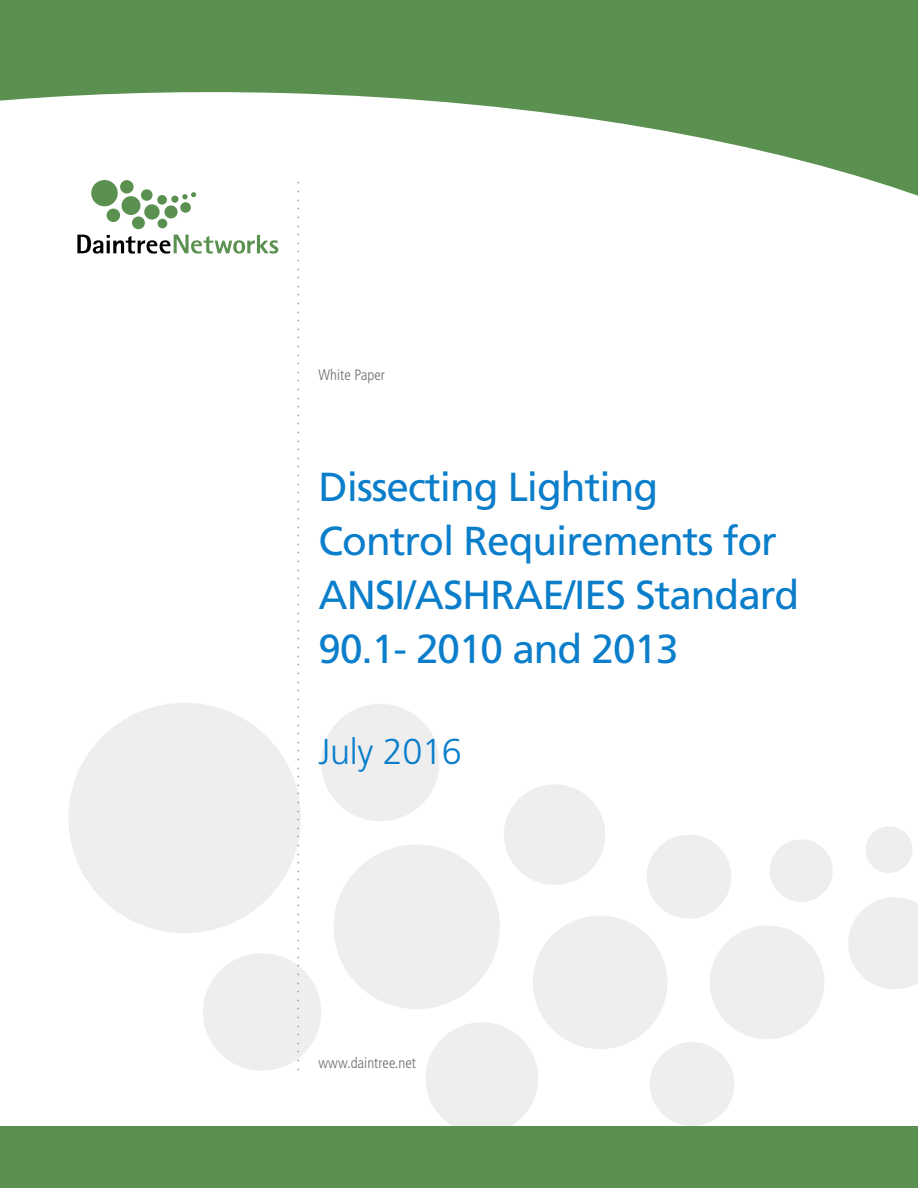
<style>
.page{position:relative;width:918px;height:1188px;background:#fff}
.page>*{position:absolute;margin:0;border:0;box-sizing:border-box;transform-origin:0 0}
.t1{font:40.5px/54px "Frutiger";letter-spacing:-.025em;color:#0a7eca}
.t2{font:300 36px "Frutiger";letter-spacing:-.01em;color:#0a7eca}
.t3{font:300 18px "Frutiger";color:#8db182}
.t4{font:300 condensed 15px "Frutiger LT Std";color:#6c6d70}
</style>
<div class="page">
<div style="left:68px;top:703px;width:233px;height:230px;background:#eeeeef;border-radius:50%"></div>
<div style="left:334px;top:844px;width:166px;height:165px;background:#eeeeef;border-radius:50%"></div>
<div style="left:533px;top:916px;width:134px;height:133px;background:#eeeeef;border-radius:50%"></div>
<div style="left:710px;top:925px;width:114px;height:114px;background:#eeeeef;border-radius:50%"></div>
<svg style="left:848px;top:897px;width:70px;height:92px"></svg>
<div style="left:866px;top:826px;width:47px;height:47px;background:#eeeeef;border-radius:50%"></div>
<div style="left:770px;top:839px;width:63px;height:63px;background:#eeeeef;border-radius:50%"></div>
<div style="left:647px;top:835px;width:84px;height:84px;background:#eeeeef;border-radius:50%"></div>
<div style="left:650px;top:1042px;width:84px;height:84px;background:#eeeeef;border-radius:50%"></div>
<div style="left:504px;top:784px;width:101px;height:101px;background:#eeeeef;border-radius:50%"></div>
<div style="left:425px;top:1022px;width:113px;height:112px;background:#eeeeef;border-radius:50%"></div>
<div style="left:321px;top:704px;width:118px;height:117px;background:#eeeeef;border-radius:50%"></div>
<div style="left:203px;top:953px;width:118px;height:118px;background:#eeeeef;border-radius:50%"></div>
<div style="left:91px;top:180px;width:27px;height:26px;background:#5b9150;border-radius:50%"></div>
<div style="left:122px;top:196px;width:18px;height:19px;background:#5b9150;border-radius:50%"></div>
<div style="left:144px;top:204px;width:16px;height:16px;background:#5b9150;border-radius:50%"></div>
<div style="left:164px;top:205px;width:14px;height:13px;background:#5b9150;border-radius:50%"></div>
<div style="left:180px;top:202px;width:11px;height:11px;background:#5b9150;border-radius:50%"></div>
<svg style="left:157px;top:195px;width:10px;height:10px"></svg>
<div style="left:158px;top:219px;width:9px;height:9px;background:#5b9150;border-radius:50%"></div>
<div style="left:132px;top:216px;width:13px;height:13px;background:#5b9150;border-radius:50%"></div>
<div style="left:107px;top:209px;width:13px;height:13px;background:#5b9150;border-radius:50%"></div>
<svg style="left:77px;top:235px;width:201px;height:19px"></svg>
<svg style="left:0;top:0;width:918px;height:203px;fill:#5b9150"></svg>
<div style="left:0;top:1127px;width:918px;height:61px;background:#5b9150"></div>
<p class="t3" style="left:283px;top:1072px;width:893px;rotate:-90deg">........................................................................................................</p>
<p class="t4" style="left:319px;top:366px;width:68px">White Paper</p>
<h1 class="t1" style="left:319px;top:460px;width:482px">Dissecting Lighting<br>Control Requirements for<br>ANSI/ASHRAE/IES Standard<br>90.1- 2010 and 2013</h1>
<h2 class="t2" style="left:319px;top:731px;width:145px">July 2016</h2>
<p class="t4" style="left:319px;top:1054px;width:99px">www.daintree.net</p>
</div>
